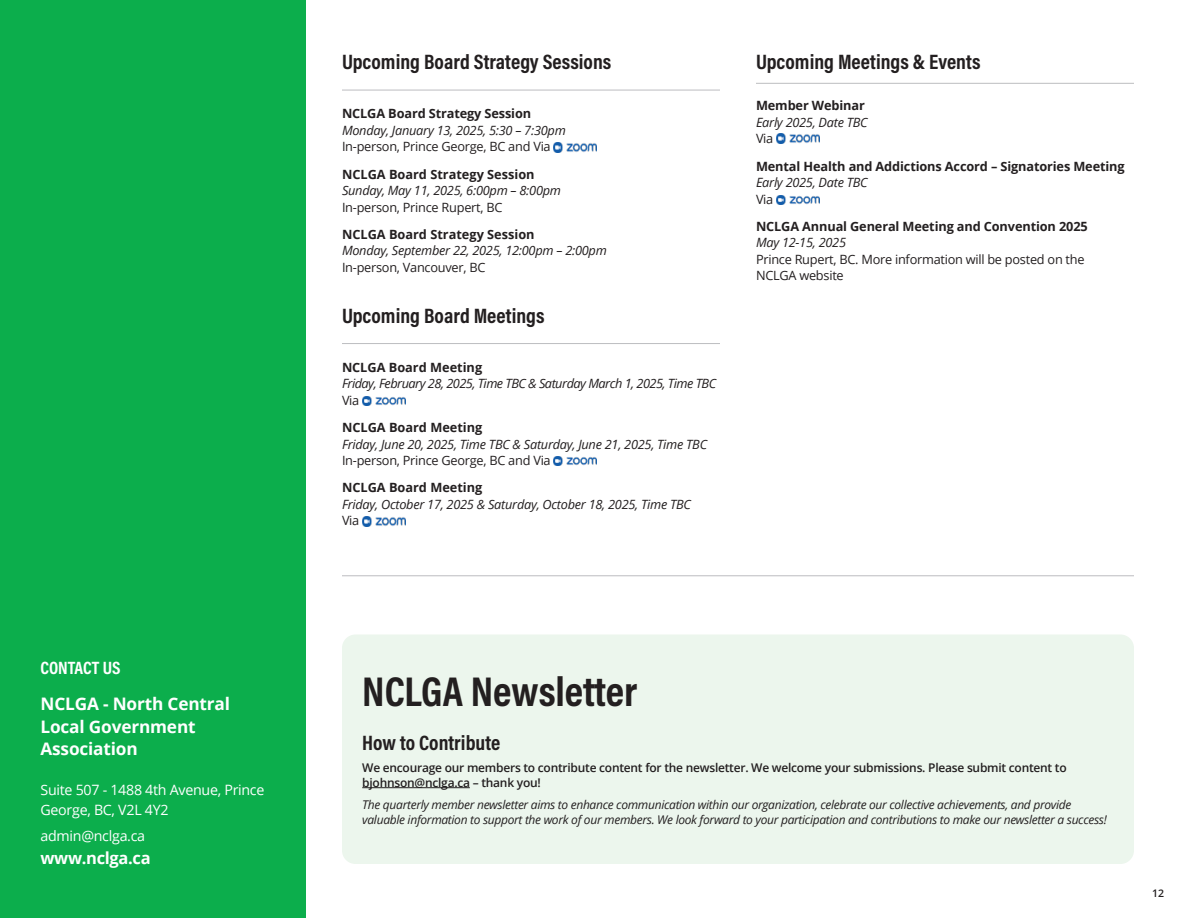
<style>
.page{position:relative;width:1188px;height:918px;background:#fff}
.page>*{position:absolute;margin:0;border:0;box-sizing:border-box;transform-origin:0 0}
.Section_Title{font:700 42px "Acumin Pro Cond";color:#231f20}
.Ruled_Heading{font:700 21px "Acumin Pro Cond";color:#231f20}
.Meetings___Events_Heading{font:700 21px "Acumin Pro Cond";color:#231f20}
.Heading{font:700 21px "Acumin Pro Cond";color:#231f20}
.Side_Heading{font:700 18px "Acumin Pro Cond";color:#fff}
.NCLGA{font:700 17.25px/22.5px "Open Sans";letter-spacing:-.01em;color:#fff}
.t1{font:700 16.5px "Open Sans";letter-spacing:-.02em;color:#fff}
.t2{font:14.25px/19.5px "Open Sans";letter-spacing:-.02em;color:#fff}
.Meeting_Date_and_Time{font:italic 12.75px "Open Sans";letter-spacing:-.02em;color:#231f20}
.Meeting_Title{font:700 12.75px "Open Sans";letter-spacing:-.01em;color:#231f20}
.Meeting_Location{font:12.75px/16.5px "Open Sans";letter-spacing:-.02em;color:#231f20}
.Meeting_Date_and_Time-2{font:italic 12.75px "Open Sans";letter-spacing:-.04em;color:#231f20}
.Small_Side_Body{font:italic 12px/15px "Open Sans";letter-spacing:-.025em;color:#231f20}
.Small_Side_Body-2{font:600 12px/15px "Open Sans";letter-spacing:-.02em;color:#231f20}
.t3{font:600 10.5px "Open Sans";color:#231f20}
</style>
<div class="page">
<hr style="left:342px;top:90px;width:378px;height:1px;background:#bcbdc0">
<hr style="left:342px;top:343px;width:378px;height:1px;background:#bcbdc0">
<img style="left:554px;top:143px;width:43px;height:9px">
<img style="left:362px;top:396px;width:43px;height:10px">
<img style="left:554px;top:457px;width:43px;height:9px">
<img style="left:362px;top:517px;width:43px;height:9px">
<hr style="left:756px;top:83px;width:378px;height:1px;background:#bcbdc0">
<img style="left:776px;top:134px;width:43px;height:9px">
<img style="left:776px;top:195px;width:43px;height:9px">
<div style="left:0;top:0;width:306px;height:918px;background:#0cae4c"></div>
<div style="left:342px;top:634px;width:792px;height:230px;background:#ecf6ed;border-radius:14px"></div>
<hr style="left:362px;top:787px;width:108px;height:1px;background:#231f20">
<hr style="left:342px;top:575px;width:792px;height:1px;background:#bcbdc0">
<p class="Side_Heading" style="left:40px;top:656px;width:82px">CONTACT US</p>
<p class="NCLGA" style="left:40px;top:692px;width:191px">NCLGA - North Central<br>Local Government<br>Association</p>
<p class="t2" style="left:40px;top:780px;width:225px">Suite 507 - 1488 4th Avenue, Prince<br>George, BC, V2L 4Y2</p>
<p class="t2" style="left:40px;top:825px;width:106px">admin@nclga.ca</p>
<p class="t1" style="left:40px;top:846px;width:112px">www.nclga.ca</p>
<p class="Ruled_Heading" style="left:342px;top:48px;width:271px">Upcoming Board Strategy Sessions</p>
<p class="Meeting_Title" style="left:342px;top:105px;width:191px">NCLGA Board Strategy Session</p>
<p class="Meeting_Date_and_Time" style="left:342px;top:121px;width:225px">Monday, January 13, 2025, 5:30 – 7:30pm</p>
<p class="Meeting_Location" style="left:342px;top:138px;width:210px">In-person, Prince George, BC and Via</p>
<p class="Meeting_Title" style="left:342px;top:165px;width:194px">NCLGA Board Strategy Session</p>
<p class="Meeting_Date_and_Time" style="left:342px;top:182px;width:221px">Sunday, May 11, 2025, 6:00pm – 8:00pm</p>
<p class="Meeting_Location" style="left:342px;top:198px;width:162px">In-person, Prince Rupert, BC</p>
<p class="Meeting_Title" style="left:342px;top:225px;width:194px">NCLGA Board Strategy Session</p>
<p class="Meeting_Date_and_Time" style="left:342px;top:242px;width:266px">Monday, September 22, 2025, 12:00pm – 2:00pm</p>
<p class="Meeting_Location" style="left:342px;top:259px;width:145px">In-person, Vancouver, BC</p>
<p class="Ruled_Heading" style="left:342px;top:302px;width:204px">Upcoming Board Meetings</p>
<p class="Meeting_Title" style="left:342px;top:358px;width:142px">NCLGA Board Meeting</p>
<p class="Meeting_Date_and_Time-2" style="left:342px;top:375px;width:376px">Friday, February 28, 2025, Time TBC &amp; Saturday March 1, 2025, Time TBC</p>
<p class="Meeting_Location" style="left:342px;top:392px;width:19px">Via</p>
<p class="Meeting_Title" style="left:342px;top:419px;width:142px">NCLGA Board Meeting</p>
<p class="Meeting_Date_and_Time" style="left:342px;top:435px;width:367px">Friday, June 20, 2025, Time TBC &amp; Saturday, June 21, 2025, Time TBC</p>
<p class="Meeting_Location" style="left:342px;top:452px;width:210px">In-person, Prince George, BC and Via</p>
<p class="Meeting_Title" style="left:342px;top:479px;width:142px">NCLGA Board Meeting</p>
<p class="Meeting_Date_and_Time" style="left:342px;top:496px;width:351px">Friday, October 17, 2025 &amp; Saturday, October 18, 2025, Time TBC</p>
<p class="Meeting_Location" style="left:342px;top:512px;width:19px">Via</p>
<p class="Meetings___Events_Heading" style="left:756px;top:48px;width:226px">Upcoming Meetings &amp; Events</p>
<p class="Meeting_Title" style="left:756px;top:97px;width:110px">Member Webinar</p>
<p class="Meeting_Date_and_Time" style="left:756px;top:113px;width:113px">Early 2025, Date TBC</p>
<p class="Meeting_Location" style="left:756px;top:130px;width:19px">Via</p>
<p class="Meeting_Title" style="left:756px;top:157px;width:370px">Mental Health and Addictions Accord – Signatories Meeting</p>
<p class="Meeting_Date_and_Time" style="left:756px;top:174px;width:113px">Early 2025, Date TBC</p>
<p class="Meeting_Location" style="left:756px;top:190px;width:19px">Via</p>
<p class="Meeting_Title" style="left:756px;top:217px;width:333px">NCLGA Annual General Meeting and Convention 2025</p>
<p class="Meeting_Date_and_Time" style="left:756px;top:234px;width:92px">May 12-15, 2025</p>
<p class="Meeting_Location" style="left:756px;top:251px;width:330px">Prince Rupert, BC. More information will be posted on the<br>NCLGA website</p>
<p class="Section_Title" style="left:362px;top:664px;width:277px">NCLGA Newsletter</p>
<p class="Heading" style="left:362px;top:729px;width:140px">How to Contribute</p>
<p class="Small_Side_Body-2" style="left:362px;top:760px;width:706px">We encourage our members to contribute content for the newsletter. We welcome your submissions. Please submit content to bjohnson@nclga.ca – thank you!</p>
<p class="Small_Side_Body" style="left:362px;top:796px;width:746px">The quarterly member newsletter aims to enhance communication within our organization, celebrate our collective achievements, and provide valuable information to support the work of our members. We look forward to your participation and contributions to make our newsletter a success!</p>
<p class="t3" style="left:1152px;top:886px;width:13px">12</p>
</div>
